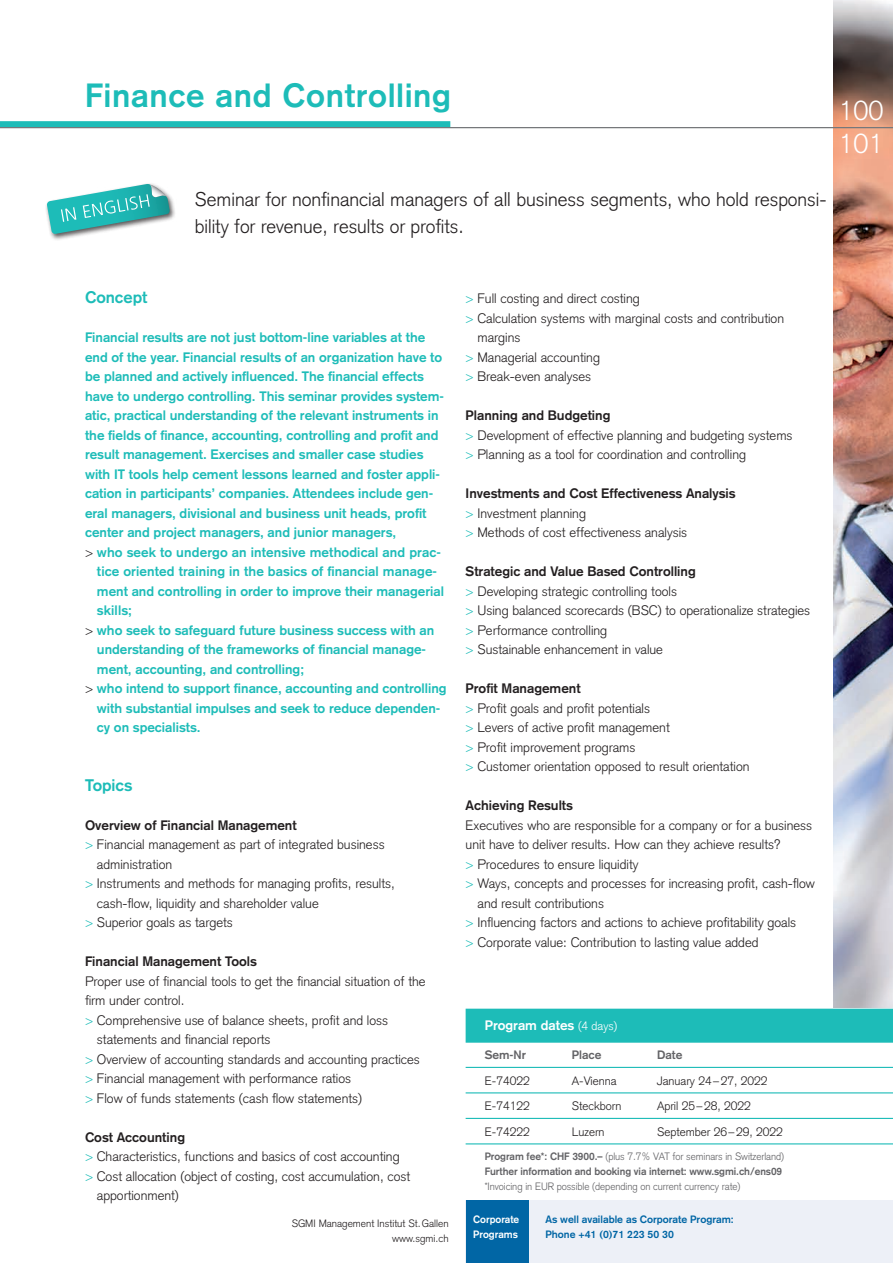
<style>
.page{position:relative;width:893px;height:1263px;background:#fff}
.page>*{position:absolute;margin:0;border:0;box-sizing:border-box;transform-origin:0 0}
.t1{font:700 33px "Akzidenz Grotesk";letter-spacing:.02em;color:#1dbcb8}
.t2{font:300 27px/33px "Akzidenz Grotesk";color:#fff}
.t3{font:300 19.5px/27px "Akzidenz Grotesk";color:#231f20}
.t4{font:700 16.5px "Akzidenz Grotesk";color:#1dbcb8}
.t5{font:300 13.5px/19.5px "Akzidenz Grotesk";color:#231f20}
.t6{font:700 13.5px "Akzidenz Grotesk";color:#1dbcb8}
.t7{font:700 13.5px "Akzidenz Grotesk";color:#231f20}
.t8{font:700 13.5px "Akzidenz Grotesk";color:#fff}
.t9{font:300 12px "Akzidenz Grotesk";color:#231f20}
.t10{font:700 12px "Akzidenz Grotesk";color:#636366}
.t11{font:700 10.5px/15px "Akzidenz Grotesk";letter-spacing:-.005em;color:#636366}
.t12{font:300 10.5px "Akzidenz Grotesk";letter-spacing:-.005em;color:#636366}
.t13{font:700 10.5px/15px "Akzidenz Grotesk";color:#0166a5}
.t14{font:300 10.5px/15px "Akzidenz Grotesk";color:#231f20;text-align:right}
.t15{font:700 10.5px/15px "Akzidenz Grotesk";color:#fff}
.s1{font-weight:300;color:#231f20}
.s2{color:#1dbcb8}
.s3{font-weight:700}
.s4{font-weight:300;font-size:12px}
.s5{font-weight:300}
</style>
<div class="page">
<img style="left:833px;top:0;width:60px;height:1009px">
<div style="left:466px;top:1199px;width:427px;height:64px;background:#eaeef6"></div>
<div style="left:466px;top:1199px;width:62px;height:64px;background:#0166a5"></div>
<hr style="left:0;top:1199px;width:1px;height:64px;background:#eaeef6">
<div style="left:0;top:121px;width:450px;height:7px;background:#1dbcb8"></div>
<hr style="left:0;top:127px;width:893px;height:1px;background:#76787b">
<div style="left:45px;top:182px;width:131px;height:59px;background:#231f20;opacity:.75"></div>
<svg style="left:47px;top:184px;width:123px;height:50px"></svg>
<hr style="left:0;top:983px;width:1px;height:34px;background:#1dbcb8">
<div style="left:466px;top:1009px;width:427px;height:191px;background:#fff"></div>
<div style="left:466px;top:1009px;width:427px;height:34px;background:#1dbcb8"></div>
<hr style="left:466px;top:1067px;width:427px;height:1px;background:#1dbcb8">
<hr style="left:466px;top:1092px;width:427px;height:1px;background:#1dbcb8">
<hr style="left:466px;top:1118px;width:427px;height:1px;background:#1dbcb8">
<hr style="left:466px;top:1143px;width:427px;height:1px;background:#1dbcb8">
<h1 class="t1" style="left:85px;top:75px;width:368px">Finance and Controlling</h1>
<h3 class="t3" style="left:195px;top:185px;width:633px">Seminar for nonfinancial managers of all business segments, who hold responsi&shy;bility for revenue, results or profits.</h3>
<h2 class="t2" style="left:839px;top:95px;width:47px">100<br>101</h2>
<p class="t4" style="left:85px;top:287px;width:64px">Concept</p>
<p class="t6" style="left:85px;top:329px;width:342px">Financial results are not just bottom-line variables at the</p>
<p class="t6" style="left:85px;top:349px;width:359px">end of the year. Financial results of an organization have to</p>
<p class="t6" style="left:85px;top:368px;width:340px">be planned and actively influenced. The financial effects</p>
<p class="t6" style="left:85px;top:388px;width:360px">have to undergo controlling. This seminar provides system-</p>
<p class="t6" style="left:85px;top:407px;width:355px">atic, practical understanding of the relevant instruments in</p>
<p class="t6" style="left:85px;top:427px;width:355px">the fields of finance, accounting, controlling and profit and</p>
<p class="t6" style="left:85px;top:446px;width:340px">result management. Exercises and smaller case studies</p>
<p class="t6" style="left:85px;top:466px;width:356px">with IT tools help cement lessons learned and foster appli-</p>
<p class="t6" style="left:85px;top:485px;width:350px">cation in participants’ companies. Attendees include gen-</p>
<p class="t6" style="left:85px;top:505px;width:343px">eral managers, divisional and business unit heads, profit</p>
<p class="t6" style="left:85px;top:524px;width:313px">center and project managers, and junior managers,</p>
<p class="t6" style="left:85px;top:544px;width:356px"><span class="s1">&gt;</span> who seek to undergo an intensive methodical and prac-</p>
<p class="t6" style="left:97px;top:563px;width:342px">tice oriented training in the basics of financial manage-</p>
<p class="t6" style="left:97px;top:583px;width:348px">ment and controlling in order to improve their managerial</p>
<p class="t6" style="left:97px;top:602px;width:37px">skills;</p>
<p class="t6" style="left:85px;top:622px;width:351px"><span class="s1">&gt;</span> who seek to safeguard future business success with an</p>
<p class="t6" style="left:97px;top:641px;width:331px">understanding of the frameworks of financial manage-</p>
<p class="t6" style="left:97px;top:661px;width:209px">ment, accounting, and controlling;</p>
<p class="t6" style="left:85px;top:680px;width:363px"><span class="s1">&gt;</span> who intend to support finance, accounting and controlling</p>
<p class="t6" style="left:97px;top:700px;width:345px">with substantial impulses and seek to reduce dependen-</p>
<p class="t6" style="left:97px;top:719px;width:105px">cy on specialists.</p>
<p class="t4" style="left:85px;top:775px;width:49px">Topics</p>
<p class="t7" style="left:85px;top:817px;width:213px">Overview of Financial Management</p>
<p class="t5" style="left:85px;top:835px;width:301px"><span class="s2">&gt;</span> Financial management as part of integrated business</p>
<p class="t5" style="left:97px;top:854px;width:77px">administration</p>
<p class="t5" style="left:85px;top:874px;width:311px"><span class="s2">&gt;</span> Instruments and methods for managing profits, results,</p>
<p class="t5" style="left:97px;top:893px;width:223px">cash‑flow, liquidity and shareholder value</p>
<p class="t5" style="left:85px;top:913px;width:149px"><span class="s2">&gt;</span> Superior goals as targets</p>
<p class="t7" style="left:85px;top:953px;width:173px">Financial Management Tools</p>
<p class="t5" style="left:85px;top:971px;width:342px">Proper use of financial tools to get the financial situation of the</p>
<p class="t5" style="left:85px;top:991px;width:101px">firm under control.</p>
<p class="t5" style="left:85px;top:1010px;width:305px"><span class="s2">&gt;</span> Comprehensive use of balance sheets, profit and loss</p>
<p class="t5" style="left:97px;top:1030px;width:175px">statements and financial reports</p>
<p class="t5" style="left:85px;top:1049px;width:336px"><span class="s2">&gt;</span> Overview of accounting standards and accounting practices</p>
<p class="t5" style="left:85px;top:1069px;width:268px"><span class="s2">&gt;</span> Financial management with performance ratios</p>
<p class="t5" style="left:85px;top:1088px;width:279px"><span class="s2">&gt;</span> Flow of funds statements (cash flow statements)</p>
<p class="t7" style="left:85px;top:1129px;width:102px">Cost Accounting</p>
<p class="t5" style="left:85px;top:1147px;width:316px"><span class="s2">&gt;</span> Characteristics, functions and basics of cost accounting</p>
<p class="t5" style="left:85px;top:1166px;width:327px"><span class="s2">&gt;</span> Cost allocation (object of costing, cost accumulation, cost</p>
<p class="t5" style="left:97px;top:1186px;width:84px">apportionment)</p>
<p class="t14" style="left:292px;top:1216px;width:158px">SGMI Management Institut St.Gallen www.sgmi.ch</p>
<p class="t5" style="left:466px;top:289px;width:176px"><span class="s2">&gt;</span> Full costing and direct costing</p>
<p class="t5" style="left:466px;top:308px;width:320px"><span class="s2">&gt;</span> Calculation systems with marginal costs and contribution</p>
<p class="t5" style="left:477px;top:328px;width:45px">margins</p>
<p class="t5" style="left:466px;top:347px;width:136px"><span class="s2">&gt;</span> Managerial accounting</p>
<p class="t5" style="left:466px;top:367px;width:127px"><span class="s2">&gt;</span> Break-even analyses</p>
<p class="t5" style="left:466px;top:406px;width:328px"><span class="s3">Planning and Budgeting<br></span><span class="s2">&gt;</span> Development of effective planning and budgeting systems <span class="s2">&gt;</span> Planning as a tool for coordination and controlling</p>
<p class="t5" style="left:466px;top:484px;width:271px"><span class="s3">Investments and Cost Effectiveness Analysis </span><span class="s2">&gt;</span> Investment planning<br><span class="s2">&gt;</span> Methods of cost effectiveness analysis</p>
<p class="t5" style="left:466px;top:562px;width:346px"><span class="s3">Strategic and Value Based Controlling<br></span><span class="s2">&gt;</span> Developing strategic controlling tools<br><span class="s2">&gt;</span> Using balanced scorecards (BSC) to operationalize strategies <span class="s2">&gt;</span> Performance controlling<br><span class="s2">&gt;</span> Sustainable enhancement in value</p>
<p class="t5" style="left:466px;top:679px;width:285px"><span class="s3">Profit Management<br></span><span class="s2">&gt;</span> Profit goals and profit potentials<br><span class="s2">&gt;</span> Levers of active profit management<br><span class="s2">&gt;</span> Profit improvement programs<br><span class="s2">&gt;</span> Customer orientation opposed to result orientation</p>
<p class="t7" style="left:466px;top:797px;width:109px">Achieving Results</p>
<p class="t5" style="left:466px;top:815px;width:348px">Executives who are responsible for a company or for a business</p>
<p class="t5" style="left:466px;top:835px;width:317px">unit have to deliver results. How can they achieve results?</p>
<p class="t5" style="left:466px;top:854px;width:174px"><span class="s2">&gt;</span> Procedures to ensure liquidity</p>
<p class="t5" style="left:466px;top:874px;width:351px"><span class="s2">&gt;</span> Ways, concepts and processes for increasing profit, cash-flow</p>
<p class="t5" style="left:477px;top:893px;width:128px">and result contributions</p>
<p class="t5" style="left:466px;top:913px;width:332px"><span class="s2">&gt;</span> Influencing factors and actions to achieve profitability goals</p>
<p class="t5" style="left:466px;top:932px;width:294px"><span class="s2">&gt;</span> Corporate value: Contribution to lasting value added</p>
<p class="t8" style="left:485px;top:1017px;width:134px">Program dates <span class="s4">(4 days)</span></p>
<p class="t10" style="left:485px;top:1048px;width:43px">Sem-Nr</p>
<p class="t10" style="left:572px;top:1048px;width:31px">Place</p>
<p class="t10" style="left:657px;top:1048px;width:27px">Date</p>
<p class="t9" style="left:485px;top:1073px;width:46px">E-74022</p>
<p class="t9" style="left:572px;top:1073px;width:46px">A-Vienna</p>
<p class="t9" style="left:657px;top:1073px;width:112px">January 24–27, 2022</p>
<p class="t9" style="left:485px;top:1099px;width:46px">E-74122</p>
<p class="t9" style="left:572px;top:1099px;width:51px">Steckborn</p>
<p class="t9" style="left:657px;top:1099px;width:95px">April 25–28, 2022</p>
<p class="t9" style="left:485px;top:1124px;width:46px">E-74222</p>
<p class="t9" style="left:572px;top:1124px;width:34px">Luzern</p>
<p class="t9" style="left:657px;top:1124px;width:127px">September 26–29, 2022</p>
<p class="t11" style="left:485px;top:1149px;width:301px">Program fee*: CHF 3900.– <span class="s5">(plus 7.7% VAT for seminars in Switzerland)<br></span>Further information and booking via internet: www.sgmi.ch/ens09</p>
<p class="t12" style="left:485px;top:1181px;width:257px">*Invoicing in EUR possible (depending on current currency rate)</p>
<p class="t15" style="left:473px;top:1212px;width:48px">Corporate<br>Programs</p>
<p class="t13" style="left:545px;top:1212px;width:190px">As well available as Corporate Program:<br>Phone +41 (0)71 223 50 30</p>
</div>
